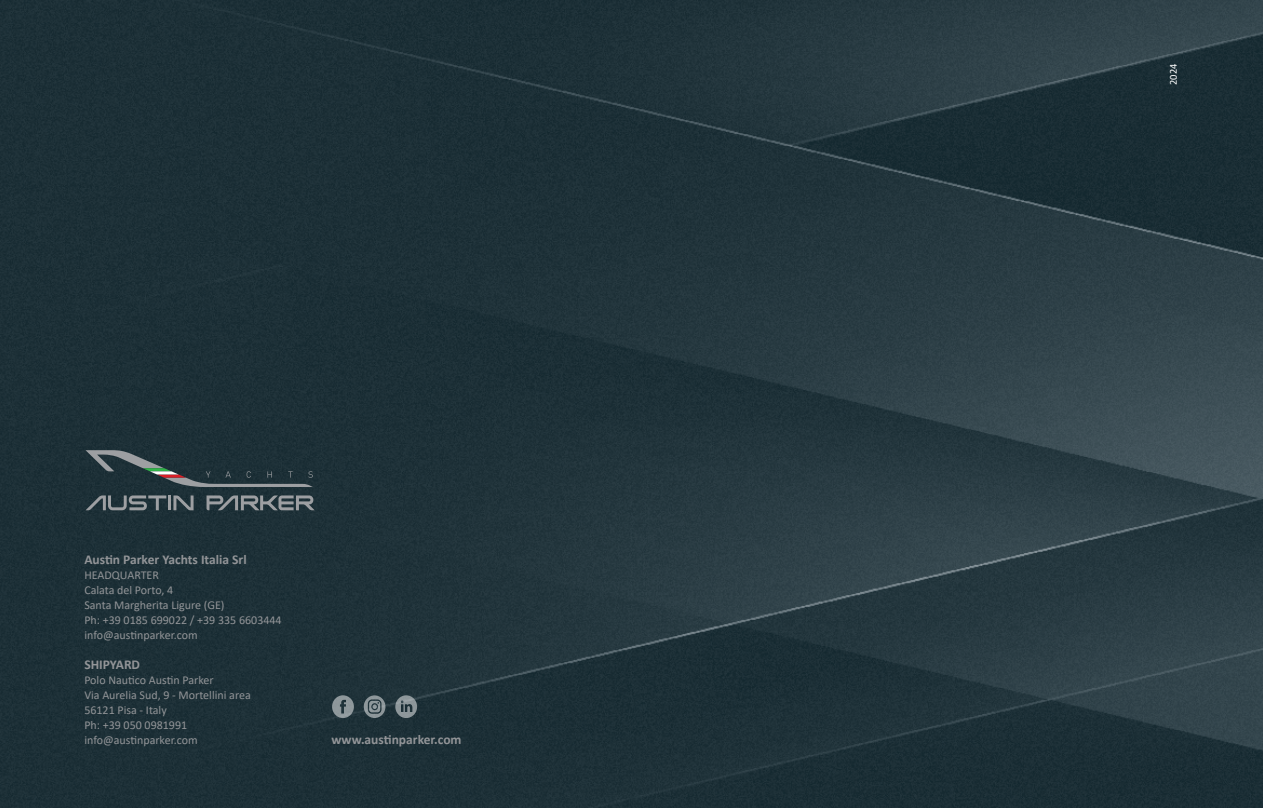
<style>
.page{position:relative;width:1263px;height:808px;background:#fff}
.page>*{position:absolute;margin:0;border:0;box-sizing:border-box;transform-origin:0 0}
.t1{font:700 13.5px "Calibri";color:#939598}
.t2{font:12px/15px "Calibri";color:#939598}
.t3{font:10.5px "Calibri";color:#fff}
</style>
<div class="page">
<img style="left:0;top:0;width:1263px;height:808px">
<svg style="left:332px;top:695px;width:22px;height:23px"></svg>
<svg style="left:364px;top:695px;width:21px;height:23px"></svg>
<svg style="left:395px;top:695px;width:22px;height:23px"></svg>
<svg style="left:207px;top:495px;width:108px;height:15px"></svg>
<svg style="left:173px;top:495px;width:21px;height:15px"></svg>
<hr style="left:168px;top:495px;width:3px;height:15px;background:#9d9fa2">
<svg style="left:86px;top:495px;width:80px;height:15px"></svg>
<svg style="left:85px;top:450px;width:228px;height:37px"></svg>
<p class="t1" style="left:84px;top:550px;width:164px">Austin Parker Yachts Italia Srl</p>
<p class="t2" style="left:84px;top:567px;width:199px">HEADQUARTER<br>Calata del Porto, 4<br>Santa Margherita Ligure (GE)<br>Ph: +39 0185 699022 / +39 335 6603444 info@austinparker.com</p>
<p class="t1" style="left:84px;top:655px;width:57px">SHIPYARD</p>
<p class="t2" style="left:84px;top:672px;width:168px">Polo Nautico Austin Parker<br>Via Aurelia Sud, 9 - Mortellini area<br>56121 Pisa - Italy<br>Ph: +39 050 0981991 info@austinparker.com</p>
<p class="t1" style="left:331px;top:730px;width:132px">www.austinparker.com</p>
<p class="t3" style="left:1166px;top:85px;width:23px;rotate:-90deg">2024</p>
</div>
